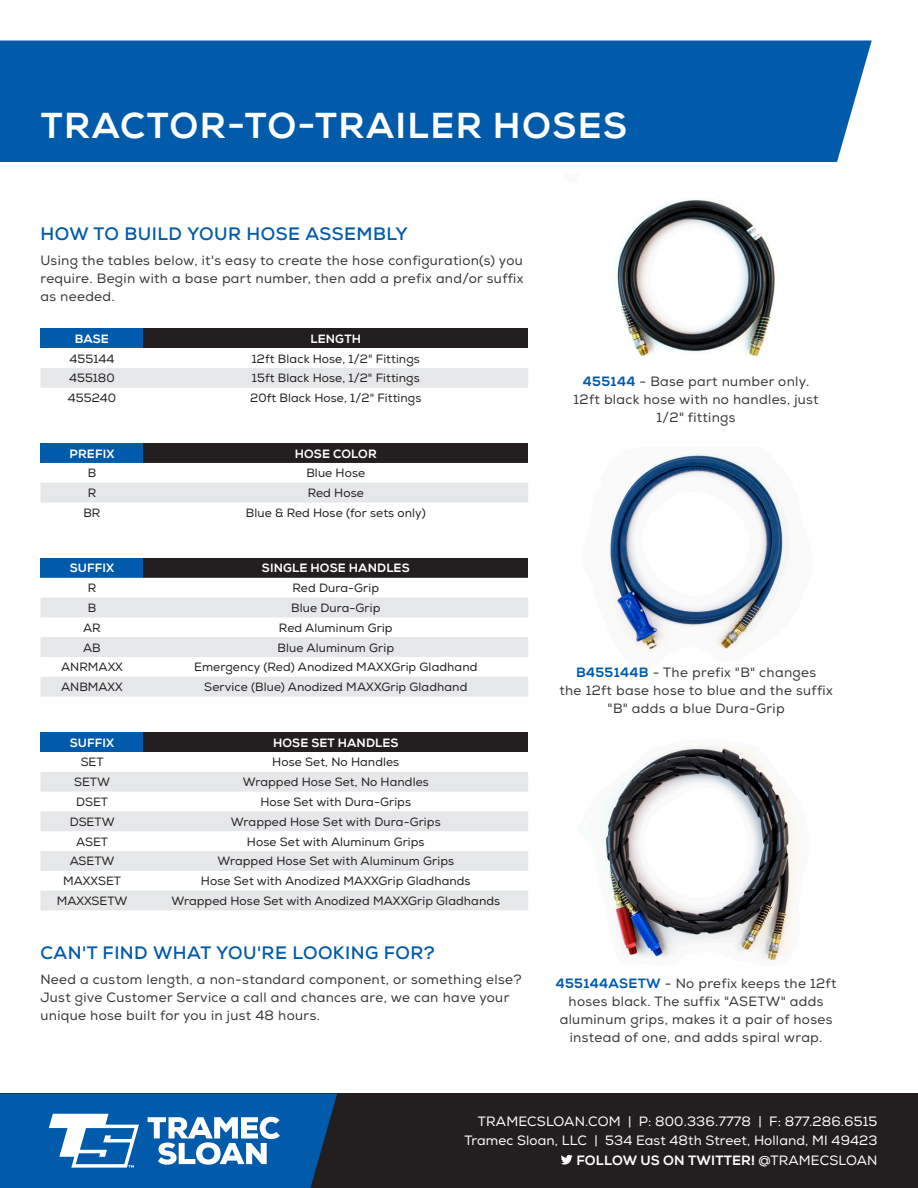
<style>
.page{position:relative;width:918px;height:1188px;background:#fff}
.page>*{position:absolute;margin:0;border:0;box-sizing:border-box;transform-origin:0 0}
.Cat_section_heading{font:800 36px "Nexa";letter-spacing:.04em;color:#fff}
.t1{font:700 18px "Nexa";letter-spacing:.025em;color:#015aaa}
.t2{font:13.5px/18px "Nexa";letter-spacing:.025em;color:#383839;text-align:center}
.t3{font:13.5px/19.5px "Nexa";letter-spacing:.01em;color:#fff;text-align:right}
.t4{font:12px "Nexa";letter-spacing:.01em;color:#231f20}
.t5{font:800 12px "Nexa";letter-spacing:.01em;color:#fff}
.s1{font-weight:800;color:#015aaa}
.s2{font-weight:800}
</style>
<div class="page">
<div style="left:0;top:1094px;width:918px;height:94px;background:#231f20"></div>
<svg style="left:561px;top:1155px;width:12px;height:10px"></svg>
<svg style="left:0;top:1094px;width:337px;height:94px;background:#2a71b2"></svg>
<div style="left:0;top:40px;width:872px;height:122px;background:#015aaa"></div>
<div style="left:40px;top:328px;width:103px;height:20px;background:#015aaa"></div>
<div style="left:143px;top:328px;width:385px;height:20px;background:#231f20"></div>
<div style="left:40px;top:368px;width:488px;height:20px;background:#e6e7e9"></div>
<div style="left:40px;top:443px;width:103px;height:20px;background:#015aaa"></div>
<div style="left:143px;top:443px;width:385px;height:20px;background:#231f20"></div>
<div style="left:40px;top:483px;width:488px;height:20px;background:#e6e7e9"></div>
<div style="left:40px;top:558px;width:103px;height:20px;background:#015aaa"></div>
<div style="left:143px;top:558px;width:385px;height:20px;background:#231f20"></div>
<svg style="left:41px;top:597px;width:487px;height:1px"></svg>
<svg style="left:40px;top:598px;width:488px;height:99px;fill:#e6e7e9"></svg>
<div style="left:40px;top:732px;width:103px;height:20px;background:#015aaa"></div>
<div style="left:143px;top:732px;width:385px;height:20px;background:#231f20"></div>
<svg style="left:40px;top:772px;width:488px;height:138px;fill:#e6e7e9"></svg>
<img style="left:608px;top:455px;width:176px;height:195px">
<img style="left:617px;top:200px;width:158px;height:156px">
<img style="left:599px;top:746px;width:198px;height:215px">
<p class="Cat_section_heading" style="left:41px;top:104px;width:588px">TRACTOR-TO-TRAILER HOSES</p>
<p class="t1" style="left:40px;top:223px;width:369px">HOW TO BUILD YOUR HOSE ASSEMBLY</p>
<p class="t2" style="left:40px;top:252px;width:484px;text-align:justify">Using the tables below, it's easy to create the hose configuration(s) you require. Begin with a base part number, then add a prefix and/or suffix as needed.</p>
<p class="t5" style="left:75px;top:331px;width:36px">BASE</p>
<p class="t5" style="left:311px;top:331px;width:52px">LENGTH</p>
<p class="t4" style="left:70px;top:351px;width:46px">455144</p>
<p class="t4" style="left:252px;top:351px;width:170px">12ft Black Hose, 1/2" Fittings</p>
<p class="t4" style="left:69px;top:371px;width:47px">455180</p>
<p class="t4" style="left:252px;top:371px;width:169px">15ft Black Hose, 1/2" Fittings</p>
<p class="t4" style="left:68px;top:391px;width:50px">455240</p>
<p class="t4" style="left:250px;top:391px;width:173px">20ft Black Hose, 1/2" Fittings</p>
<p class="t5" style="left:70px;top:446px;width:46px">PREFIX</p>
<p class="t5" style="left:295px;top:446px;width:83px">HOSE COLOR</p>
<p class="t4" style="left:88px;top:466px;width:10px">B</p>
<p class="t4" style="left:306px;top:466px;width:60px">Blue Hose</p>
<p class="t4" style="left:88px;top:486px;width:10px">R</p>
<p class="t4" style="left:308px;top:486px;width:58px">Red Hose</p>
<p class="t4" style="left:83px;top:506px;width:19px">BR</p>
<p class="t4" style="left:246px;top:506px;width:182px">Blue &amp; Red Hose (for sets only)</p>
<p class="t5" style="left:70px;top:561px;width:46px">SUFFIX</p>
<p class="t5" style="left:262px;top:561px;width:149px">SINGLE HOSE HANDLES</p>
<p class="t4" style="left:88px;top:581px;width:10px">R</p>
<p class="t4" style="left:293px;top:581px;width:88px">Red Dura-Grip</p>
<p class="t4" style="left:88px;top:601px;width:10px">B</p>
<p class="t4" style="left:291px;top:601px;width:91px">Blue Dura-Grip</p>
<p class="t4" style="left:83px;top:620px;width:19px">AR</p>
<p class="t4" style="left:279px;top:620px;width:115px">Red Aluminum Grip</p>
<p class="t4" style="left:83px;top:640px;width:19px">AB</p>
<p class="t4" style="left:278px;top:640px;width:118px">Blue Aluminum Grip</p>
<p class="t4" style="left:61px;top:660px;width:63px">ANRMAXX</p>
<p class="t4" style="left:194px;top:660px;width:285px">Emergency (Red) Anodized MAXXGrip Gladhand</p>
<p class="t4" style="left:61px;top:680px;width:63px">ANBMAXX</p>
<p class="t4" style="left:204px;top:680px;width:265px">Service (Blue) Anodized MAXXGrip Gladhand</p>
<p class="t5" style="left:70px;top:735px;width:46px">SUFFIX</p>
<p class="t5" style="left:273px;top:735px;width:127px">HOSE SET HANDLES</p>
<p class="t4" style="left:81px;top:755px;width:24px">SET</p>
<p class="t4" style="left:272px;top:755px;width:128px">Hose Set, No Handles</p>
<p class="t4" style="left:74px;top:775px;width:37px">SETW</p>
<p class="t4" style="left:243px;top:775px;width:188px">Wrapped Hose Set, No Handles</p>
<p class="t4" style="left:76px;top:795px;width:33px">DSET</p>
<p class="t4" style="left:261px;top:795px;width:152px">Hose Set with Dura-Grips</p>
<p class="t4" style="left:70px;top:815px;width:46px">DSETW</p>
<p class="t4" style="left:231px;top:815px;width:211px">Wrapped Hose Set with Dura-Grips</p>
<p class="t4" style="left:76px;top:834px;width:33px">ASET</p>
<p class="t4" style="left:247px;top:834px;width:179px">Hose Set with Aluminum Grips</p>
<p class="t4" style="left:70px;top:854px;width:46px">ASETW</p>
<p class="t4" style="left:217px;top:854px;width:238px">Wrapped Hose Set with Aluminum Grips</p>
<p class="t4" style="left:63px;top:874px;width:59px">MAXXSET</p>
<p class="t4" style="left:201px;top:874px;width:271px">Hose Set with Anodized MAXXGrip Gladhands</p>
<p class="t4" style="left:57px;top:894px;width:72px">MAXXSETW</p>
<p class="t4" style="left:171px;top:894px;width:330px">Wrapped Hose Set with Anodized MAXXGrip Gladhands</p>
<p class="t1" style="left:40px;top:942px;width:396px">CAN'T FIND WHAT YOU'RE LOOKING FOR?</p>
<p class="t2" style="left:40px;top:971px;width:483px;text-align:left">Need a custom length, a non-standard component, or something else?<br>Just give Customer Service a call and chances are, we can have your unique hose built for you in just 48 hours.</p>
<p class="t2" style="left:574px;top:373px;width:247px"><span class="s1">455144</span> - Base part number only.<br>12ft black hose with no handles, just<br>1/2" fittings</p>
<p class="t2" style="left:559px;top:664px;width:275px"><span class="s1">B455144B</span> - The prefix "B" changes<br>the 12ft base hose to blue and the suffix "B" adds a blue Dura-Grip</p>
<p class="t2" style="left:556px;top:974px;width:282px"><span class="s1">455144ASETW</span> - No prefix keeps the 12ft hoses black. The suffix "ASETW" adds aluminum grips, makes it a pair of hoses instead of one, and adds spiral wrap.</p>
<p class="t3" style="left:478px;top:1111px;width:401px">TRAMECSLOAN.COM | P: 800.336.7778 | F: 877.286.6515</p>
<p class="t3" style="left:465px;top:1131px;width:414px">Tramec Sloan, LLC | 534 East 48th Street, Holland, MI 49423<br><span class="s2">FOLLOW US ON TWITTER!</span> @TRAMECSLOAN</p>
</div>
